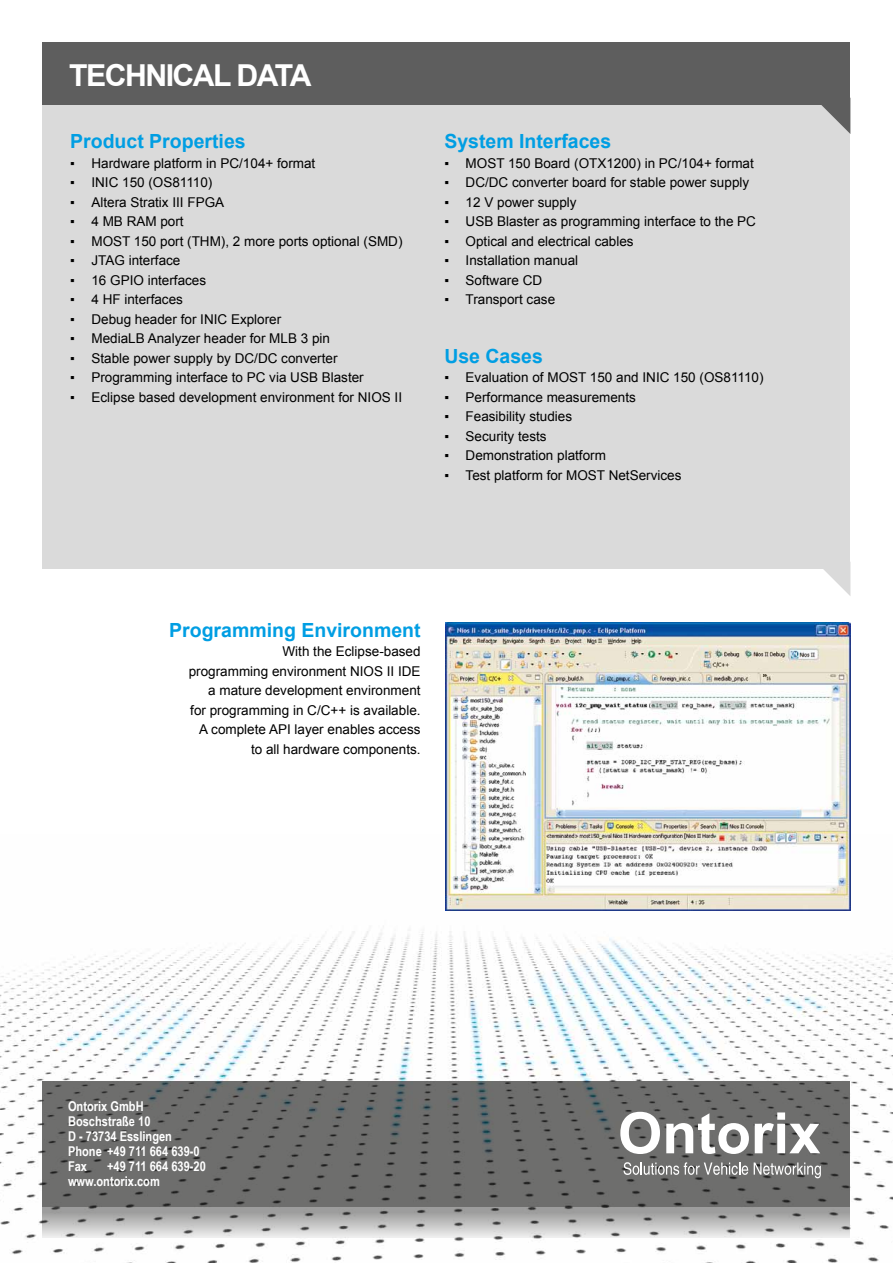
<style>
.page{position:relative;width:893px;height:1263px;background:#fff}
.page>*{position:absolute;margin:0;border:0;box-sizing:border-box;transform-origin:0 0}
.t1{font:700 30.3px "Arial";letter-spacing:-.05em;color:#fff}
.t2{font:700 19.5px "Arial";color:#009ee3}
.t3{font:13.5px/19.5px "Arial";color:#000;text-align:right}
.t4{font:700 13.5px/15px "Arial Narrow";color:#fff}
</style>
<div class="page">
<img style="left:0;top:835px;width:893px;height:428px">
<div style="left:43px;top:1081px;width:807px;height:126px;background:#6f6f6e"></div>
<svg style="left:43px;top:1207px;width:807px;height:30px"></svg>
<div style="left:43px;top:43px;width:807px;height:526px;background:#dadada"></div>
<svg style="left:823px;top:569px;width:27px;height:27px"></svg>
<div style="left:43px;top:43px;width:807px;height:62px;background:#5e5e5e"></div>
<svg style="left:821px;top:105px;width:29px;height:29px"></svg>
<svg style="left:624px;top:1162px;width:124px;height:13px"></svg>
<svg style="left:754px;top:1162px;width:67px;height:16px"></svg>
<svg style="left:620px;top:1112px;width:40px;height:42px"></svg>
<svg style="left:666px;top:1113px;width:83px;height:41px"></svg>
<svg style="left:755px;top:1112px;width:65px;height:41px"></svg>
<img style="left:446px;top:623px;width:404px;height:287px">
<h1 class="t1" style="left:69px;top:55px;width:244px">technical data</h1>
<h2 class="t2" style="left:70px;top:128px;width:177px">Product Properties</h2>
<p class="t3" style="left:70px;top:153px;width:247px">▪ Hardware platform in PC/104+ format</p>
<p class="t3" style="left:70px;top:173px;width:144px">▪ INIC 150 (OS81110)</p>
<p class="t3" style="left:70px;top:192px;width:156px">▪ Altera Stratix III FPGA</p>
<p class="t3" style="left:70px;top:212px;width:115px">▪ 4 MB RAM port</p>
<p class="t3" style="left:70px;top:231px;width:334px">▪ MOST 150 port (THM), 2 more ports optional (SMD)</p>
<p class="t3" style="left:70px;top:251px;width:112px">▪ JTAG interface</p>
<p class="t3" style="left:70px;top:270px;width:138px">▪ 16 GPIO interfaces</p>
<p class="t3" style="left:70px;top:290px;width:114px">▪ 4 HF interfaces</p>
<p class="t3" style="left:70px;top:309px;width:213px">▪ Debug header for INIC Explorer</p>
<p class="t3" style="left:70px;top:329px;width:261px">▪ MediaLB Analyzer header for MLB 3 pin</p>
<p class="t3" style="left:70px;top:348px;width:269px">▪ Stable power supply by DC/DC converter</p>
<p class="t3" style="left:70px;top:368px;width:295px">▪ Programming interface to PC via USB Blaster</p>
<p class="t3" style="left:70px;top:387px;width:333px">▪ Eclipse based development environment for NIOS II</p>
<h2 class="t2" style="left:444px;top:128px;width:168px">System Interfaces</h2>
<p class="t3" style="left:444px;top:153px;width:311px">▪ MOST 150 Board (OTX1200) in PC/104+ format</p>
<p class="t3" style="left:444px;top:173px;width:306px">▪ DC/DC converter board for stable power supply</p>
<p class="t3" style="left:444px;top:192px;width:134px">▪ 12 V power supply</p>
<p class="t3" style="left:444px;top:212px;width:313px">▪ USB Blaster as programming interface to the PC</p>
<p class="t3" style="left:444px;top:231px;width:191px">▪ Optical and electrical cables</p>
<p class="t3" style="left:444px;top:251px;width:135px">▪ Installation manual</p>
<p class="t3" style="left:444px;top:270px;width:99px">▪ Software CD</p>
<p class="t3" style="left:444px;top:290px;width:112px">▪ Transport case</p>
<h2 class="t2" style="left:444px;top:343px;width:100px">Use Cases</h2>
<p class="t3" style="left:444px;top:368px;width:321px">▪ Evaluation of MOST 150 and INIC 150 (OS81110)</p>
<p class="t3" style="left:444px;top:388px;width:193px">▪ Performance measurements</p>
<p class="t3" style="left:444px;top:407px;width:129px">▪ Feasibility studies</p>
<p class="t3" style="left:444px;top:426px;width:104px">▪ Security tests</p>
<p class="t3" style="left:444px;top:446px;width:163px">▪ Demonstration platform</p>
<p class="t3" style="left:444px;top:465px;width:239px">▪ Test platform for MOST NetServices</p>
<h2 class="t2" style="left:169px;top:617px;width:253px">Programming Environment</h2>
<p class="t3" style="left:189px;top:642px;width:233px">With the Eclipse-based<br>programming environment NIOS II IDE a mature development environment<br>for programming in C/C++ is available.<br>A complete API layer enables access to all hardware components.</p>
<p class="t4" style="left:68px;top:1098px;width:133px">Ontorix GmbH<br>Boschstraße 10<br>D - 73734 Esslingen<br>Phone +49 711 664 639-0<br>Fax</p>
<p class="t4" style="left:68px;top:1158px;width:139px;text-indent:39px">+49 711 664 639-20 www.ontorix.com</p>
</div>
